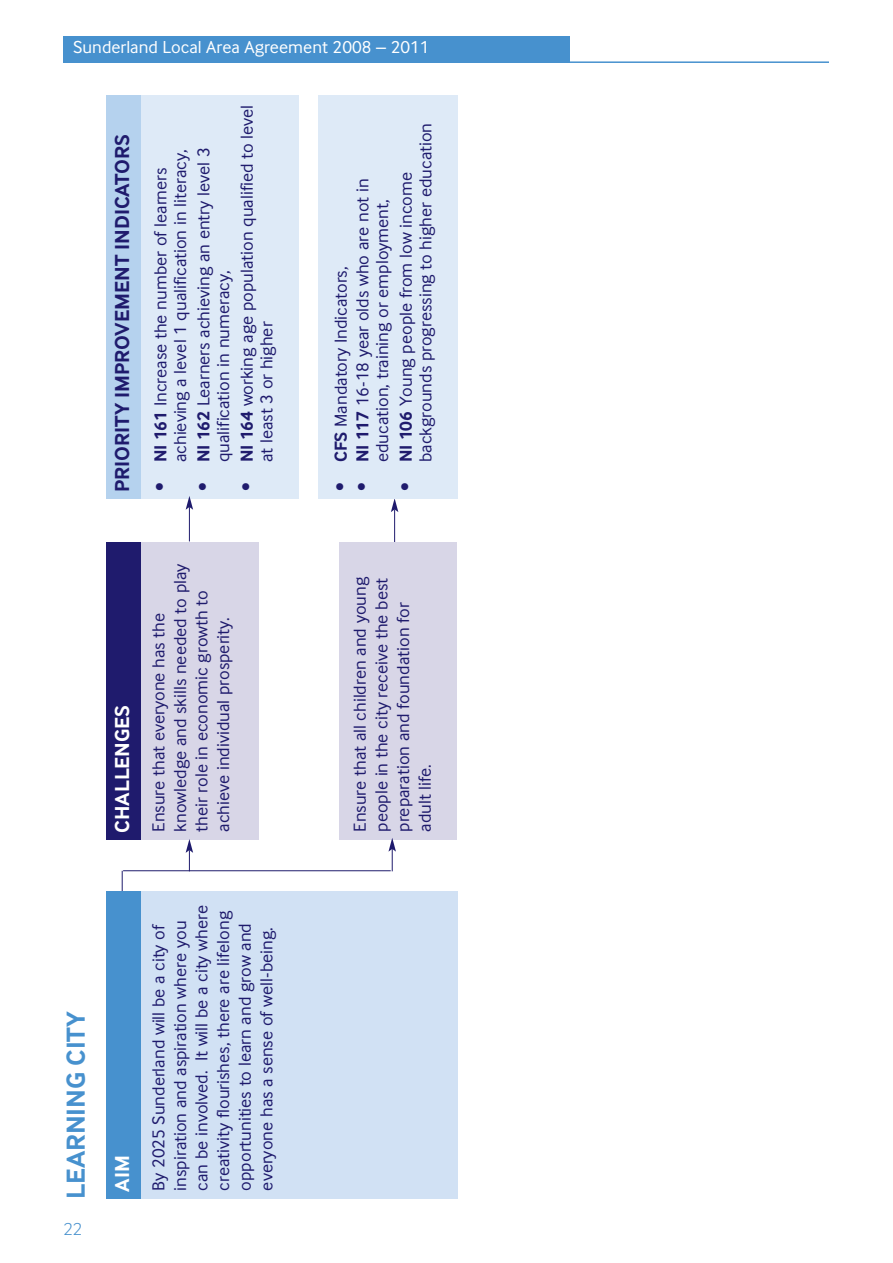
<style>
.page{position:relative;width:893px;height:1263px;background:#fff}
.page>*{position:absolute;margin:0;border:0;box-sizing:border-box;transform-origin:0 0}
.t1{font:700 27px "Inter Face Da Ma";color:#4791ce}
.t2{font:700 21px "Inter Face Da Ma";color:#1f1b6d}
.t3{font:700 21px "Inter Face Da Ma";color:#fff}
.t4{font:18px/21.6px "Inter Face Da Ma";color:#1f1b6d}
.t5{font:18px "Inter Face Da Ma";color:#fff}
.t6{font:18px "Inter Face Da Ma Lt";color:#4791ce}
.s1{font-weight:700}
</style>
<div class="page">
<hr style="left:64px;top:61px;width:765px;height:2px;background:#4791ce">
<div style="left:64px;top:36px;width:506px;height:26px;background:#4791ce"></div>
<svg style="left:122px;top:871px;width:1px;height:21px"></svg>
<hr style="left:394px;top:509px;width:1px;height:36px;background:#1f1b6d">
<svg style="left:391px;top:499px;width:7px;height:13px"></svg>
<div style="left:107px;top:892px;width:351px;height:307px;background:#d1e1f4"></div>
<div style="left:107px;top:892px;width:34px;height:307px;background:#4791ce"></div>
<div style="left:107px;top:543px;width:152px;height:297px;background:#d8d6e7"></div>
<div style="left:107px;top:543px;width:34px;height:297px;background:#1f1b6d"></div>
<div style="left:339px;top:543px;width:117px;height:297px;background:#d8d6e7"></div>
<div style="left:107px;top:95px;width:192px;height:404px;background:#deeaf7"></div>
<div style="left:107px;top:95px;width:34px;height:404px;background:#b5d2ee"></div>
<div style="left:319px;top:95px;width:139px;height:404px;background:#deeaf7"></div>
<svg style="left:388px;top:838px;width:8px;height:33px"></svg>
<svg style="left:186px;top:839px;width:7px;height:31px"></svg>
<hr style="left:189px;top:507px;width:1px;height:34px;background:#1f1b6d">
<svg style="left:186px;top:496px;width:7px;height:14px"></svg>
<hr style="left:123px;top:870px;width:268px;height:1px;background:#1f1b6d">
<p class="t5" style="left:73px;top:41px;width:358px">Sunderland Local Area Agreement 2008 – 2011</p>
<h1 class="t1" style="left:67px;top:1199px;width:189px;rotate:-90deg">LEARNING CITY</h1>
<p class="t6" style="left:64px;top:1222px;width:20px">22</p>
<p class="t2" style="left:115px;top:492px;width:359px;rotate:-90deg">PRIORITY IMPROVEMENT INDICATORS</p>
<p class="t4" style="left:239px;top:462px;width:359px;line-height:19.6px;text-indent:-29px;rotate:-90deg">• <span class="s1">NI 164</span> working age population qualified to level at least 3 or higher</p>
<p class="t4" style="left:152px;top:462px;width:314px;line-height:19.6px;text-indent:-29px;rotate:-90deg">• <span class="s1">NI 161</span> Increase the number of learners achieving a level 1 qualification in literacy,</p>
<p class="t4" style="left:196px;top:462px;width:316px;line-height:19.6px;text-indent:-29px;rotate:-90deg">• <span class="s1">NI 162</span> Learners achieving an entry level 3 qualification in numeracy,</p>
<p class="t3" style="left:115px;top:833px;width:129px;rotate:-90deg">CHALLENGES</p>
<p class="t4" style="left:149px;top:832px;width:270px;rotate:-90deg">Ensure that everyone has the knowledge and skills needed to play their role in economic growth to achieve individual prosperity.</p>
<p class="t3" style="left:115px;top:1191px;width:38px;rotate:-90deg">AIM</p>
<p class="t4" style="left:149px;top:1190px;width:287px;rotate:-90deg">By 2025 Sunderland will be a city of inspiration and aspiration where you can be involved. It will be a city where creativity flourishes, there are lifelong opportunities to learn and grow and everyone has a sense of well-being.</p>
<p class="t4" style="left:398px;top:462px;width:341px;line-height:19.6px;text-indent:-29px;rotate:-90deg">• <span class="s1">NI 106</span> Young people from low income backgrounds progressing to higher education</p>
<p class="t4" style="left:354px;top:491px;width:314px;line-height:19.6px;text-align:center;rotate:-90deg">• <span class="s1">NI 117</span> 16-18 year olds who are not in education, training or employment,</p>
<p class="t4" style="left:332px;top:491px;width:226px;rotate:-90deg">• <span class="s1">CFS</span> Mandatory Indicators,</p>
<p class="t4" style="left:351px;top:832px;width:256px;rotate:-90deg">Ensure that all children and young people in the city receive the best preparation and foundation for adult life.</p>
</div>
